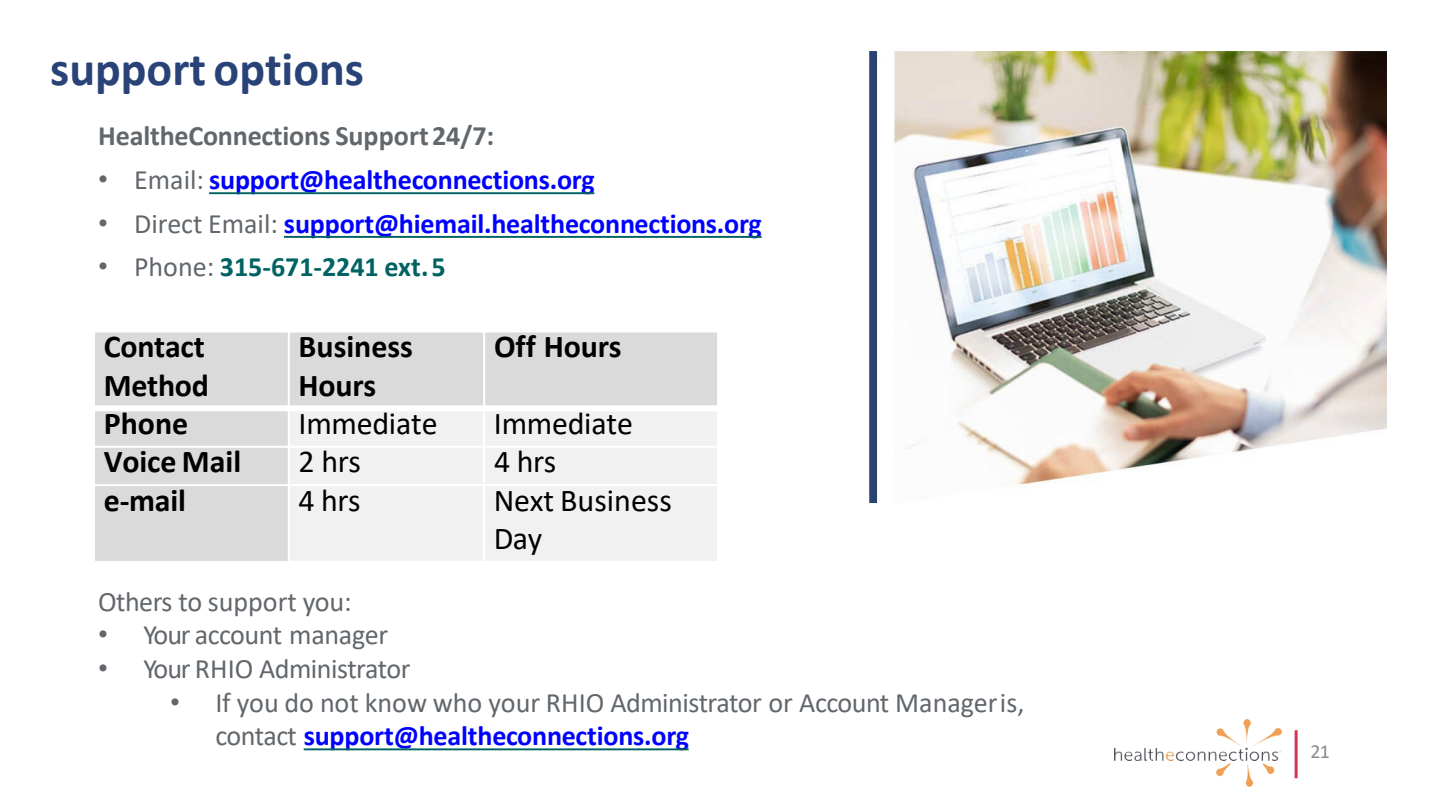
<style>
.page{position:relative;width:1440px;height:811px;background:#fff}
.page>*{position:absolute;margin:0;border:0;box-sizing:border-box;transform-origin:0 0}
.t1{font:700 48px "Calibri";color:#294277}
.t2{font:700 32px "Calibri";letter-spacing:-.005em;color:#000}
.t3{font:32px "Calibri";letter-spacing:-.005em;color:#000}
.t4{font:700 28px "Calibri";letter-spacing:-.005em;color:#00f}
.t5{font:28px "Calibri";letter-spacing:-.015em;color:#62676c}
.t6{font:700 28px "Calibri";letter-spacing:-.005em;color:#62676c}
.t7{font:700 28px "Calibri";letter-spacing:-.005em;color:#006262}
.t8{font:20px "Calibri";color:#898989}
.s1{font-family:"Arial";font-weight:400;color:#62676c}
.s2{font-weight:400;color:#62676c}
.s3{font-family:"Arial"}
</style>
<div class="page">
<img style="left:1114px;top:719px;width:167px;height:67px">
<hr style="left:1295px;top:730px;width:3px;height:48px;background:#d53553">
<svg style="left:209px;top:192px;width:385px;height:2px"></svg>
<svg style="left:284px;top:236px;width:478px;height:2px"></svg>
<div style="left:94px;top:332px;width:195px;height:76px;background:#dadada"></div>
<div style="left:289px;top:332px;width:195px;height:76px;background:#dadada"></div>
<div style="left:484px;top:332px;width:234px;height:76px;background:#dadada"></div>
<div style="left:94px;top:408px;width:195px;height:39px;background:#dadada"></div>
<div style="left:289px;top:408px;width:195px;height:39px;background:#f1f1f1"></div>
<div style="left:484px;top:408px;width:234px;height:39px;background:#f1f1f1"></div>
<div style="left:94px;top:447px;width:195px;height:38px;background:#dadada"></div>
<div style="left:289px;top:447px;width:195px;height:38px;background:#f1f1f1"></div>
<div style="left:484px;top:447px;width:234px;height:38px;background:#f1f1f1"></div>
<div style="left:94px;top:485px;width:195px;height:77px;background:#dadada"></div>
<div style="left:289px;top:485px;width:195px;height:77px;background:#f1f1f1"></div>
<div style="left:484px;top:485px;width:234px;height:77px;background:#f1f1f1"></div>
<hr style="left:288px;top:331px;width:2px;height:232px;background:#fff">
<hr style="left:483px;top:331px;width:2px;height:232px;background:#fff">
<div style="left:93px;top:405px;width:626px;height:6px;background:#fff"></div>
<hr style="left:93px;top:446px;width:626px;height:2px;background:#fff">
<hr style="left:93px;top:484px;width:626px;height:2px;background:#fff">
<hr style="left:93px;top:331px;width:2px;height:232px;background:#fff">
<hr style="left:717px;top:331px;width:2px;height:232px;background:#fff">
<hr style="left:93px;top:331px;width:626px;height:2px;background:#fff">
<hr style="left:93px;top:561px;width:626px;height:2px;background:#fff">
<svg style="left:304px;top:748px;width:385px;height:2px"></svg>
<img style="left:869px;top:51px;width:517px;height:451px">
<h2 class="t1" style="left:50px;top:35px;width:315px">support options</h2>
<p class="t6" style="left:98px;top:116px;width:398px">HealtheConnections Support24/7:</p>
<p class="t4" style="left:98px;top:160px;width:498px"><span class="s1">•</span> <span class="s2">Email:</span> support@healtheconnections.org</p>
<p class="t4" style="left:98px;top:204px;width:665px"><span class="s1">•</span> <span class="s2">Direct Email:</span> support@hiemail.healtheconnections.org</p>
<p class="t7" style="left:98px;top:247px;width:349px"><span class="s1">•</span> <span class="s2">Phone:</span> 315-671-2241 ext.5</p>
<p class="t2" style="left:104px;top:324px;width:103px">Contact</p>
<p class="t2" style="left:104px;top:362px;width:107px">Method</p>
<p class="t2" style="left:299px;top:324px;width:116px">Business</p>
<p class="t2" style="left:299px;top:362px;width:79px">Hours</p>
<p class="t2" style="left:494px;top:324px;width:129px">Off Hours</p>
<p class="t2" style="left:104px;top:401px;width:86px">Phone</p>
<p class="t3" style="left:298px;top:401px;width:141px">Immediate</p>
<p class="t3" style="left:494px;top:401px;width:141px">Immediate</p>
<p class="t2" style="left:104px;top:439px;width:139px">Voice Mail</p>
<p class="t3" style="left:298px;top:440px;width:64px">2 hrs</p>
<p class="t3" style="left:494px;top:440px;width:64px">4 hrs</p>
<p class="t2" style="left:104px;top:478px;width:84px">e-mail</p>
<p class="t3" style="left:298px;top:478px;width:64px">4 hrs</p>
<p class="t3" style="left:494px;top:478px;width:180px">Next Business</p>
<p class="t3" style="left:494px;top:516px;width:50px">Day</p>
<p class="t5" style="left:98px;top:582px;width:255px">Others to support you:</p>
<p class="t5" style="left:98px;top:616px;width:292px"><span class="s3">•</span> Your account manager</p>
<p class="t5" style="left:98px;top:649px;width:314px"><span class="s3">•</span> Your RHIO Administrator</p>
<p class="t5" style="left:170px;top:683px;width:856px"><span class="s3">•</span> If you do not know who your RHIO Administrator or Account Manageris,</p>
<p class="t4" style="left:215px;top:716px;width:475px"><span class="s2">contact</span> support@healtheconnections.org</p>
<p class="t8" style="left:1310px;top:737px;width:21px">21</p>
</div>
